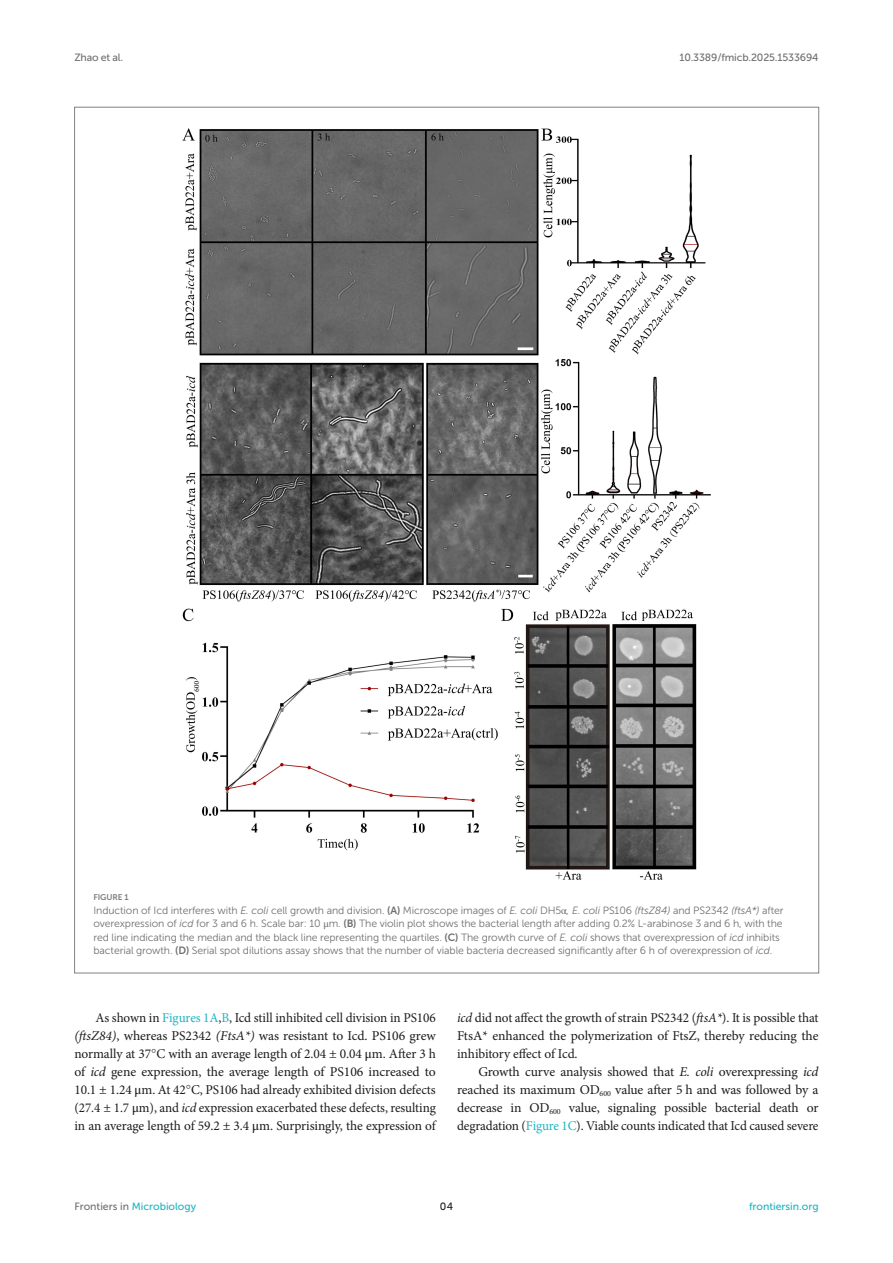
<style>
.page{position:relative;width:893px;height:1263px;background:#fff}
.page>*{position:absolute;margin:0;border:0;box-sizing:border-box;transform-origin:0 0}
.TEXT{font:13.5px/18px "Minion Pro";letter-spacing:-.01em;color:#1b1c1b;text-align:justify}
.FIG_LEG{font:10.5px/13.5px "Museo Sans 300";letter-spacing:-.01em;color:#706f70}
.t1{font:10.5px "Museo Sans 500";color:#1db5c3}
.t2{font:10.5px "Museo Sans 500";letter-spacing:-.015em;color:#706f70}
.t3{font:10.5px "Museo Sans 500";color:#1b1c1b}
.FIG_HD{font:8.25px "Museo Sans 700";letter-spacing:-.01em;color:#7e7f7f}
.s1{font-style:italic}
.s2{font-family:"Museo Sans 700"}
.s3{font-family:"STIX General"}
.s4{color:#1db5c3}
.s5{font-family:"STIX"}
.s6{color:#706f70}
</style>
<div class="page">
<img style="left:182px;top:128px;width:529px;height:752px">
<p class="t2" style="left:74px;top:52px;width:50px">Zhao et al.</p>
<p class="t2" style="left:679px;top:52px;width:141px">10.3389/fmicb.2025.1533694</p>
<p class="FIG_HD" style="left:94px;top:893px;width:37px">FIGURE 1</p>
<p class="FIG_LEG" style="left:94px;top:903px;width:692px">Induction of Icd interferes with <span class="s1">E. coli</span> cell growth and division. <span class="s2">(A)</span> Microscope images of <span class="s1">E. coli</span> DH5<span class="s3">α</span><span class="s1">, E. coli</span> PS106 <span class="s1">(ftsZ84)</span> and PS2342 <span class="s1">(ftsA*)</span> after overexpression of <span class="s1">icd</span> for 3 and 6 h. Scale bar: 10 <span class="s3">μ</span>m. <span class="s2">(B)</span> The violin plot shows the bacterial length after adding 0.2% L-arabinose 3 and 6 h, with the red line indicating the median and the black line representing the quartiles. <span class="s2">(C)</span> The growth curve of <span class="s1">E. coli</span> shows that overexpression of <span class="s1">icd</span> inhibits bacterial growth. <span class="s2">(D)</span> Serial spot dilutions assay shows that the number of viable bacteria decreased significantly after 6 h of overexpression of <span class="s1">icd</span>.</p>
<p class="TEXT" style="left:74px;top:1009px;width:363px;text-indent:21px">As shown in <span class="s4">Figures 1A</span>,<span class="s4">B</span>, Icd still inhibited cell division in PS106 <span class="s1">(ftsZ84)</span>, whereas PS2342 <span class="s1">(FtsA*)</span> was resistant to Icd. PS106 grew normally at 37<span class="s5">°</span>C with an average length of 2.04 ± 0.04 <span class="s3">μ</span>m. After 3 h of <span class="s1">icd</span> gene expression, the average length of PS106 increased to 10.1 ± 1.24 <span class="s3">μ</span>m. At 42<span class="s5">°</span>C, PS106 had already exhibited division defects (27.4 ± 1.7 <span class="s3">μ</span>m), and <span class="s1">icd</span> expression exacerbated these defects, resulting in an average length of 59.2 ± 3.4 <span class="s3">μ</span>m. Surprisingly, the expression of</p>
<p class="TEXT" style="left:457px;top:1009px;width:363px"><span class="s1">icd</span> did not affect the growth of strain PS2342 (<span class="s1">ftsA*</span>). It is possible that FtsA* enhanced the polymerization of FtsZ, thereby reducing the inhibitory effect of Icd.</p>
<p class="TEXT" style="left:457px;top:1063px;width:363px;text-indent:21px">Growth curve analysis showed that <span class="s1">E. coli</span> overexpressing <span class="s1">icd </span>reached its maximum OD<sub>600</sub> value after 5 h and was followed by a decrease in OD<sub>600</sub> value, signaling possible bacterial death or degradation (<span class="s4">Figure 1C</span>). Viable counts indicated that Icd caused severe</p>
<p class="t1" style="left:74px;top:1200px;width:123px"><span class="s6">Frontiers in</span> Microbiology</p>
<p class="t3" style="left:440px;top:1200px;width:15px">04</p>
<p class="t1" style="left:749px;top:1200px;width:71px">frontiersin.org</p>
</div>
